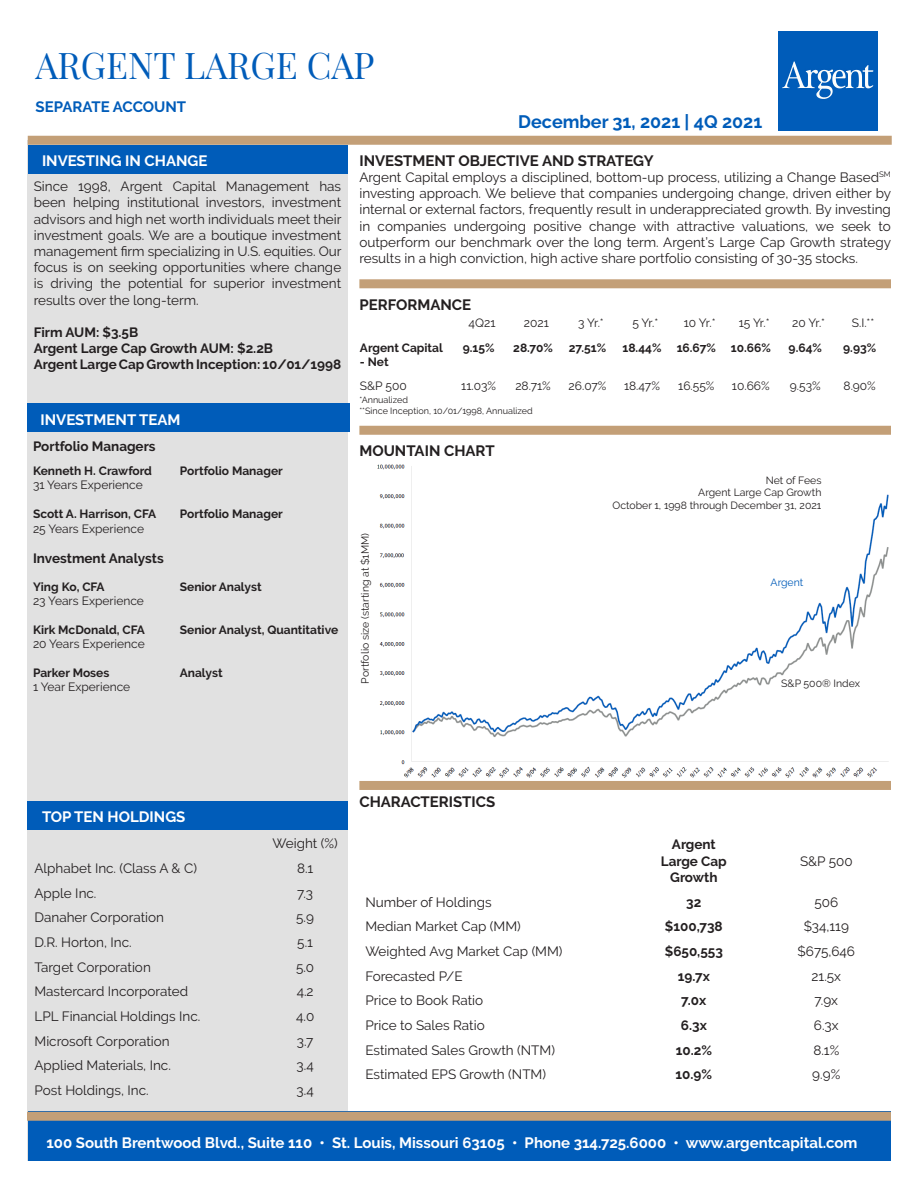
<style>
.page{position:relative;width:918px;height:1188px;background:#fff}
.page>*{position:absolute;margin:0;border:0;box-sizing:border-box;transform-origin:0 0}
.t1{font:36px "Playfair Display";color:#005cb9}
.t2{font:700 18px "Raleway";color:#005cb9}
.t3{font:700 15px "Raleway";color:#fff}
.t4{font:700 15px "Raleway";color:#231f20}
.t5{font:700 15px "Raleway";color:#005cb9}
.t6{font:13.5px/16.2px "Raleway";color:#231f20;text-align:justify}
.t7{font:700 13.5px "Raleway";color:#231f20}
.t8{font:700 12px "Raleway";color:#231f20}
.t9{font:12px "Raleway";color:#231f20}
.t10{font:10.5px "Raleway";color:#231f20}
.t11{font:10.5px "Raleway";color:#005cb9}
.t12{font:9px "Raleway";color:#231f20}
</style>
<div class="page">
<img style="left:377px;top:464px;width:512px;height:314px">
<div style="left:27px;top:140px;width:321px;height:1021px;background:#e1e1e1"></div>
<div style="left:28px;top:1112px;width:863px;height:49px;background:#005cb9"></div>
<div style="left:28px;top:136px;width:864px;height:9px;background:#c39f77"></div>
<div style="left:27px;top:1112px;width:864px;height:9px;background:#c39f77"></div>
<div style="left:28px;top:145px;width:320px;height:28px;background:#005cb9"></div>
<div style="left:27px;top:403px;width:323px;height:29px;background:#005cb9"></div>
<div style="left:27px;top:801px;width:321px;height:28px;background:#005cb9"></div>
<div style="left:359px;top:426px;width:532px;height:9px;background:#c39f77"></div>
<div style="left:359px;top:279px;width:532px;height:9px;background:#c39f77"></div>
<div style="left:359px;top:781px;width:532px;height:9px;background:#c39f77"></div>
<img style="left:779px;top:31px;width:99px;height:99px">
<p class="t1" style="left:36px;top:37px;width:340px">ARGENT LARGE CAP</p>
<p class="t5" style="left:36px;top:98px;width:152px">SEPARATE ACCOUNT</p>
<p class="t2" style="left:518px;top:111px;width:245px">December 31, 2021 | 4Q 2021</p>
<p class="t4" style="left:359px;top:152px;width:296px">INVESTMENT OBJECTIVE AND STRATEGY</p>
<p class="t6" style="left:359px;top:169px;width:533px">Argent Capital employs a disciplined, bottom-up process, utilizing a Change Based<sup>SM </sup>investing approach. We believe that companies undergoing change, driven either by internal or external factors, frequently result in underappreciated growth. By investing in companies undergoing positive change with attractive valuations, we seek to outperform our benchmark over the long term. Argent’s Large Cap Growth strategy results in a high conviction, high active share portfolio consisting of 30-35 stocks.</p>
<p class="t4" style="left:359px;top:296px;width:113px">PERFORMANCE</p>
<p class="t3" style="left:42px;top:152px;width:167px">INVESTING IN CHANGE</p>
<p class="t6" style="left:34px;top:178px;width:309px">Since 1998, Argent Capital Management has been helping institutional investors, investment advisors and high net worth individuals meet their investment goals. We are a boutique investment management firm specializing in U.S. equities. Our focus is on seeking opportunities where change is driving the potential for superior investment results over the long-term.</p>
<p class="t7" style="left:34px;top:324px;width:106px">Firm AUM: $3.5B</p>
<p class="t7" style="left:34px;top:341px;width:241px">Argent Large Cap Growth AUM: $2.2B</p>
<p class="t7" style="left:34px;top:357px;width:309px">Argent Large Cap Growth Inception: 10/01/1998</p>
<p class="t9" style="left:469px;top:316px;width:28px">4Q21</p>
<p class="t9" style="left:524px;top:316px;width:26px">2021</p>
<p class="t9" style="left:578px;top:316px;width:27px">3 Yr.*</p>
<p class="t9" style="left:632px;top:316px;width:27px">5 Yr.*</p>
<p class="t9" style="left:684px;top:316px;width:33px">10 Yr.*</p>
<p class="t9" style="left:739px;top:316px;width:33px">15 Yr.*</p>
<p class="t9" style="left:792px;top:316px;width:34px">20 Yr.*</p>
<p class="t9" style="left:852px;top:316px;width:24px">S.I.**</p>
<p class="t8" style="left:360px;top:341px;width:84px">Argent Capital</p>
<p class="t8" style="left:360px;top:355px;width:30px">- Net</p>
<p class="t8" style="left:463px;top:341px;width:33px">9.15%</p>
<p class="t8" style="left:513px;top:341px;width:41px">28.70%</p>
<p class="t8" style="left:569px;top:341px;width:39px">27.51%</p>
<p class="t8" style="left:622px;top:341px;width:41px">18.44%</p>
<p class="t8" style="left:677px;top:341px;width:41px">16.67%</p>
<p class="t8" style="left:731px;top:341px;width:41px">10.66%</p>
<p class="t8" style="left:789px;top:341px;width:35px">9.64%</p>
<p class="t8" style="left:843px;top:341px;width:34px">9.93%</p>
<p class="t3" style="left:40px;top:411px;width:141px">INVESTMENT TEAM</p>
<p class="t7" style="left:33px;top:438px;width:124px">Portfolio Managers</p>
<p class="t8" style="left:33px;top:464px;width:120px">Kenneth H. Crawford</p>
<p class="t9" style="left:33px;top:478px;width:111px">31 Years Experience</p>
<p class="t8" style="left:33px;top:507px;width:125px">Scott A. Harrison, CFA</p>
<p class="t9" style="left:33px;top:521px;width:113px">25 Years Experience</p>
<p class="t7" style="left:33px;top:550px;width:132px">Investment Analysts</p>
<p class="t8" style="left:33px;top:580px;width:73px">Ying Ko, CFA</p>
<p class="t9" style="left:33px;top:594px;width:112px">23 Years Experience</p>
<p class="t8" style="left:33px;top:623px;width:113px">Kirk McDonald, CFA</p>
<p class="t9" style="left:33px;top:637px;width:113px">20 Years Experience</p>
<p class="t8" style="left:33px;top:666px;width:78px">Parker Moses</p>
<p class="t9" style="left:33px;top:680px;width:99px">1 Year Experience</p>
<p class="t8" style="left:180px;top:464px;width:105px">Portfolio Manager</p>
<p class="t8" style="left:180px;top:507px;width:105px">Portfolio Manager</p>
<p class="t8" style="left:180px;top:580px;width:83px">Senior Analyst</p>
<p class="t8" style="left:180px;top:623px;width:160px">Senior Analyst, Quantitative</p>
<p class="t8" style="left:180px;top:666px;width:44px">Analyst</p>
<p class="t9" style="left:360px;top:378px;width:48px">S&amp;P 500</p>
<p class="t9" style="left:461px;top:378px;width:36px">11.03%</p>
<p class="t9" style="left:515px;top:378px;width:37px">28.71%</p>
<p class="t9" style="left:569px;top:378px;width:39px">26.07%</p>
<p class="t9" style="left:624px;top:378px;width:37px">18.47%</p>
<p class="t9" style="left:678px;top:378px;width:38px">16.55%</p>
<p class="t9" style="left:732px;top:378px;width:39px">10.66%</p>
<p class="t9" style="left:790px;top:378px;width:32px">9.53%</p>
<p class="t9" style="left:844px;top:378px;width:34px">8.90%</p>
<p class="t12" style="left:359px;top:395px;width:50px">*Annualized</p>
<p class="t12" style="left:359px;top:405px;width:175px">**Since Inception, 10/01/1998, Annualized</p>
<p class="t4" style="left:359px;top:442px;width:137px">MOUNTAIN CHART</p>
<p class="t10" style="left:359px;top:684px;width:152px;rotate:-90deg">Portfolio size (starting at $1MM)</p>
<p class="t10" style="left:766px;top:474px;width:57px">Net of Fees</p>
<p class="t10" style="left:698px;top:487px;width:125px">Argent Large Cap Growth</p>
<p class="t10" style="left:612px;top:499px;width:211px">October 1, 1998 through December 31, 2021</p>
<p class="t11" style="left:771px;top:576px;width:34px">Argent</p>
<p class="t10" style="left:781px;top:677px;width:80px">S&amp;P 500® Index</p>
<p class="t3" style="left:42px;top:808px;width:145px">TOP TEN HOLDINGS</p>
<p class="t6" style="left:273px;top:835px;width:67px">Weight (%)</p>
<p class="t6" style="left:34px;top:860px;width:164px">Alphabet Inc. (Class A &amp; C)</p>
<p class="t6" style="left:297px;top:860px;width:18px">8.1</p>
<p class="t6" style="left:34px;top:885px;width:64px">Apple Inc.</p>
<p class="t6" style="left:297px;top:885px;width:18px">7.3</p>
<p class="t6" style="left:34px;top:909px;width:131px">Danaher Corporation</p>
<p class="t6" style="left:296px;top:909px;width:19px">5.9</p>
<p class="t6" style="left:34px;top:934px;width:99px">D.R. Horton, Inc.</p>
<p class="t6" style="left:297px;top:934px;width:17px">5.1</p>
<p class="t6" style="left:34px;top:959px;width:118px">Target Corporation</p>
<p class="t6" style="left:296px;top:959px;width:20px">5.0</p>
<p class="t6" style="left:34px;top:983px;width:155px">Mastercard Incorporated</p>
<p class="t6" style="left:297px;top:983px;width:18px">4.2</p>
<p class="t6" style="left:34px;top:1008px;width:167px">LPL Financial Holdings Inc.</p>
<p class="t6" style="left:296px;top:1008px;width:20px">4.0</p>
<p class="t6" style="left:34px;top:1033px;width:137px">Microsoft Corporation</p>
<p class="t6" style="left:297px;top:1033px;width:18px">3.7</p>
<p class="t6" style="left:34px;top:1057px;width:138px">Applied Materials, Inc.</p>
<p class="t6" style="left:297px;top:1057px;width:19px">3.4</p>
<p class="t6" style="left:34px;top:1082px;width:116px">Post Holdings, Inc.</p>
<p class="t6" style="left:297px;top:1082px;width:19px">3.4</p>
<p class="t4" style="left:359px;top:793px;width:137px">CHARACTERISTICS</p>
<p class="t7" style="left:672px;top:837px;width:45px">Argent</p>
<p class="t7" style="left:661px;top:853px;width:67px">Large Cap</p>
<p class="t7" style="left:670px;top:869px;width:49px">Growth</p>
<p class="t6" style="left:800px;top:853px;width:54px">S&amp;P 500</p>
<p class="t6" style="left:365px;top:894px;width:128px">Number of Holdings</p>
<p class="t7" style="left:686px;top:894px;width:17px">32</p>
<p class="t6" style="left:814px;top:894px;width:25px">506</p>
<p class="t6" style="left:365px;top:918px;width:157px">Median Market Cap (MM)</p>
<p class="t7" style="left:665px;top:919px;width:59px">$100,738</p>
<p class="t6" style="left:804px;top:918px;width:47px">$34,119</p>
<p class="t6" style="left:365px;top:943px;width:199px">Weighted Avg Market Cap (MM)</p>
<p class="t7" style="left:665px;top:943px;width:60px">$650,553</p>
<p class="t6" style="left:798px;top:943px;width:59px">$675,646</p>
<p class="t6" style="left:365px;top:968px;width:99px">Forecasted P/E</p>
<p class="t7" style="left:678px;top:968px;width:33px">19.7x</p>
<p class="t6" style="left:812px;top:968px;width:31px">21.5x</p>
<p class="t6" style="left:365px;top:992px;width:119px">Price to Book Ratio</p>
<p class="t7" style="left:681px;top:993px;width:27px">7.0x</p>
<p class="t6" style="left:815px;top:992px;width:25px">7.9x</p>
<p class="t6" style="left:365px;top:1017px;width:121px">Price to Sales Ratio</p>
<p class="t7" style="left:681px;top:1018px;width:27px">6.3x</p>
<p class="t6" style="left:814px;top:1017px;width:26px">6.3x</p>
<p class="t6" style="left:365px;top:1042px;width:191px">Estimated Sales Growth (NTM)</p>
<p class="t7" style="left:676px;top:1042px;width:38px">10.2%</p>
<p class="t6" style="left:813px;top:1042px;width:27px">8.1%</p>
<p class="t6" style="left:365px;top:1066px;width:182px">Estimated EPS Growth (NTM)</p>
<p class="t7" style="left:676px;top:1067px;width:38px">10.9%</p>
<p class="t6" style="left:812px;top:1066px;width:30px">9.9%</p>
<p class="t3" style="left:46px;top:1134px;width:813px">100 South Brentwood Blvd., Suite 110 • St. Louis, Missouri 63105 • Phone 314.725.6000 • www.argentcapital.com</p>
</div>
